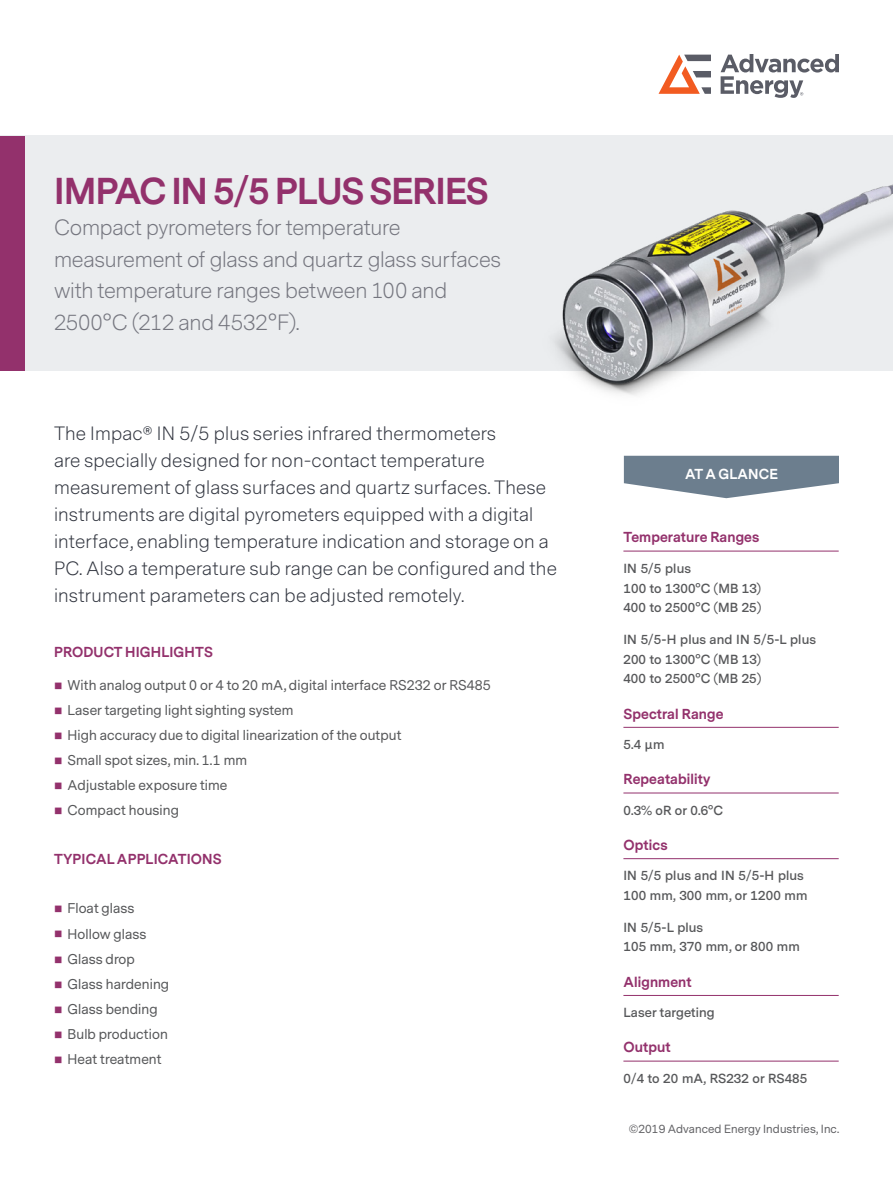
<style>
.page{position:relative;width:893px;height:1188px;background:#fff}
.page>*{position:absolute;margin:0;border:0;box-sizing:border-box;transform-origin:0 0}
.t1{font:700 34.95px "Messina Sans";letter-spacing:-.025em;color:#93316c}
.t2{font:300 20.55px/31.5px "Messina Sans";letter-spacing:-.015em;color:#75767f}
.Product_Overview_bod{font:300 18px/27px "Messina Sans";letter-spacing:.01em;color:#323640}
.At_a_Glance_Subhead{font:700 13.5px "Messina Sans";letter-spacing:.01em;color:#93316c}
.Cover_Heading{font:700 13.5px "Messina Sans";letter-spacing:.01em;color:#93316c}
.Heading_1{font:700 13.5px "Messina Sans";letter-spacing:.01em;color:#fff}
.Bulleted{font:13.2px "Messina Sans";letter-spacing:.01em;color:#57585a}
.At_A_Glance_Text_Las{font:600 13.2px/19.8px "Messina Sans";letter-spacing:.01em;color:#57585a}
.t3{font:11.1px "Messina Sans";letter-spacing:.01em;color:#636366}
.s1{color:#93316c}
</style>
<div class="page">
<div style="left:0;top:136px;width:893px;height:235px;background:#ebedef"></div>
<div style="left:0;top:136px;width:24px;height:235px;background:#93316c"></div>
<svg style="left:658px;top:55px;width:53px;height:39px"></svg>
<svg style="left:721px;top:54px;width:118px;height:44px"></svg>
<svg style="left:624px;top:456px;width:215px;height:42px"></svg>
<hr style="left:623px;top:551px;width:216px;height:1px;background:#93316c">
<hr style="left:623px;top:727px;width:216px;height:1px;background:#93316c">
<hr style="left:623px;top:793px;width:216px;height:1px;background:#93316c">
<hr style="left:623px;top:858px;width:216px;height:1px;background:#93316c">
<hr style="left:623px;top:995px;width:216px;height:1px;background:#93316c">
<hr style="left:623px;top:1061px;width:216px;height:1px;background:#93316c">
<img style="left:554px;top:184px;width:339px;height:212px">
<p class="t1" style="left:54px;top:166px;width:436px">IMPAC IN 5/5 PLUS SERIES</p>
<p class="t2" style="left:54px;top:213px;width:449px">Compact pyrometers for temperature measurement of glass and quartz glass surfaces</p>
<p class="t2" style="left:54px;top:276px;width:395px">with temperature ranges between 100 and<br>2500°C (212 and 4532°F).</p>
<p class="Product_Overview_bod" style="left:54px;top:420px;width:504px">The Impac® IN 5/5 plus series infrared thermometers<br>are specially designed for non-contact temperature measurement of glass surfaces and quartz surfaces. These instruments are digital pyrometers equipped with a digital interface, enabling temperature indication and storage on a PC. Also a temperature sub range can be configured and the instrument parameters can be adjusted remotely.</p>
<p class="Cover_Heading" style="left:54px;top:642px;width:160px">PRODUCT HIGHLIGHTS</p>
<p class="Bulleted" style="left:54px;top:676px;width:438px"><span class="s1">■</span> With analog output 0 or 4 to 20 mA, digital interface RS232 or RS485</p>
<p class="Bulleted" style="left:54px;top:701px;width:241px"><span class="s1">■</span> Laser targeting light sighting system</p>
<p class="Bulleted" style="left:54px;top:726px;width:349px"><span class="s1">■</span> High accuracy due to digital linearization of the output</p>
<p class="Bulleted" style="left:54px;top:751px;width:195px"><span class="s1">■</span> Small spot sizes, min. 1.1 mm</p>
<p class="Bulleted" style="left:54px;top:777px;width:175px"><span class="s1">■</span> Adjustable exposure time</p>
<p class="Bulleted" style="left:54px;top:802px;width:127px"><span class="s1">■</span> Compact housing</p>
<p class="Cover_Heading" style="left:54px;top:850px;width:169px">TYPICAL APPLICATIONS</p>
<p class="Bulleted" style="left:54px;top:900px;width:82px"><span class="s1">■</span> Float glass</p>
<p class="Bulleted" style="left:54px;top:925px;width:94px"><span class="s1">■</span> Hollow glass</p>
<p class="Bulleted" style="left:54px;top:950px;width:82px"><span class="s1">■</span> Glass drop</p>
<p class="Bulleted" style="left:54px;top:975px;width:117px"><span class="s1">■</span> Glass hardening</p>
<p class="Bulleted" style="left:54px;top:1000px;width:105px"><span class="s1">■</span> Glass bending</p>
<p class="Bulleted" style="left:54px;top:1026px;width:115px"><span class="s1">■</span> Bulb production</p>
<p class="Bulleted" style="left:54px;top:1051px;width:109px"><span class="s1">■</span> Heat treatment</p>
<p class="Heading_1" style="left:685px;top:465px;width:94px">AT A GLANCE</p>
<p class="At_a_Glance_Subhead" style="left:623px;top:528px;width:137px">Temperature Ranges</p>
<p class="At_A_Glance_Text_Las" style="left:623px;top:559px;width:139px">IN 5/5 plus<br>100 to 1300°C (MB 13)<br>400 to 2500°C (MB 25)</p>
<p class="At_A_Glance_Text_Las" style="left:623px;top:630px;width:194px">IN 5/5-H plus and IN 5/5-L plus<br>200 to 1300°C (MB 13)<br>400 to 2500°C (MB 25)</p>
<p class="At_a_Glance_Subhead" style="left:623px;top:704px;width:102px">Spectral Range</p>
<p class="At_A_Glance_Text_Las" style="left:623px;top:735px;width:43px">5.4 µm</p>
<p class="At_a_Glance_Subhead" style="left:623px;top:770px;width:88px">Repeatability</p>
<p class="At_A_Glance_Text_Las" style="left:623px;top:801px;width:101px">0.3% oR or 0.6°C</p>
<p class="At_a_Glance_Subhead" style="left:623px;top:835px;width:46px">Optics</p>
<p class="At_A_Glance_Text_Las" style="left:623px;top:867px;width:186px">IN 5/5 plus and IN 5/5-H plus<br>100 mm, 300 mm, or 1200 mm</p>
<p class="At_A_Glance_Text_Las" style="left:623px;top:918px;width:178px">IN 5/5-L plus<br>105 mm, 370 mm, or 800 mm</p>
<p class="At_a_Glance_Subhead" style="left:623px;top:972px;width:70px">Alignment</p>
<p class="At_A_Glance_Text_Las" style="left:623px;top:1003px;width:93px">Laser targeting</p>
<p class="At_a_Glance_Subhead" style="left:623px;top:1038px;width:49px">Output</p>
<p class="At_A_Glance_Text_Las" style="left:623px;top:1069px;width:185px">0/4 to 20 mA, RS232 or RS485</p>
<p class="t3" style="left:629px;top:1122px;width:212px">©2019 Advanced Energy Industries, Inc.</p>
</div>
